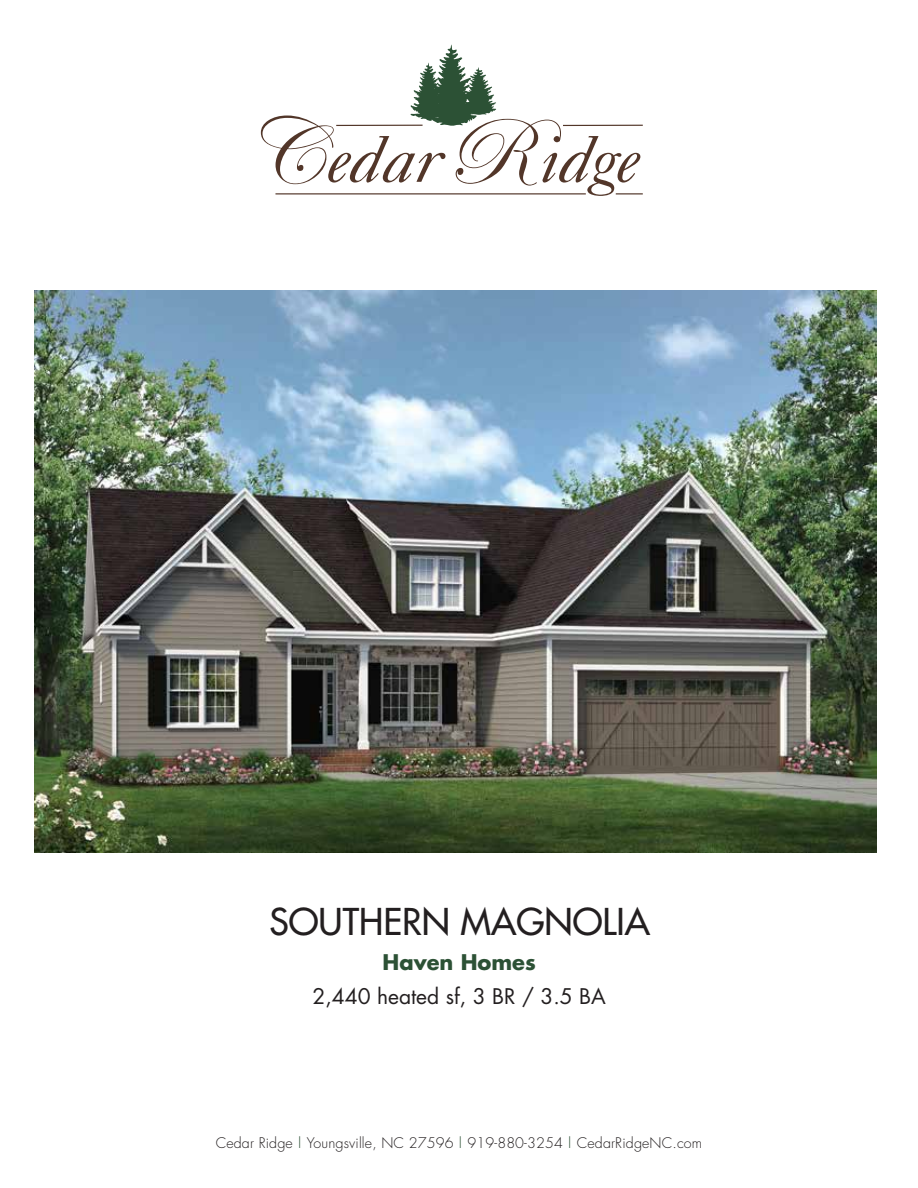
<style>
.page{position:relative;width:918px;height:1188px;background:#fff}
.page>*{position:absolute;margin:0;border:0;box-sizing:border-box;transform-origin:0 0}
.t1{font:36px "Futura";color:#231f20}
.t2{font:21px "Futura";color:#231f20}
.t3{font:700 21px "Futura";color:#2c5135}
.t4{font:300 14.25px "Futura";letter-spacing:.01em;color:#231f20}
.s1{color:#2c5135}
</style>
<div class="page">
<img style="left:34px;top:290px;width:843px;height:562px">
<svg style="left:261px;top:44px;width:382px;height:152px"></svg>
<h1 class="t1" style="left:269px;top:898px;width:382px">SOUTHERN MAGNOLIA</h1>
<h2 class="t3" style="left:383px;top:947px;width:155px">Haven Homes</h2>
<h2 class="t2" style="left:312px;top:982px;width:295px">2,440 heated sf, 3 BR / 3.5 BA</h2>
<p class="t4" style="left:216px;top:1133px;width:488px">Cedar Ridge <span class="s1">|</span> Youngsville, NC 27596 <span class="s1">|</span> 919-880-3254 <span class="s1">|</span> CedarRidgeNC.com</p>
</div>
